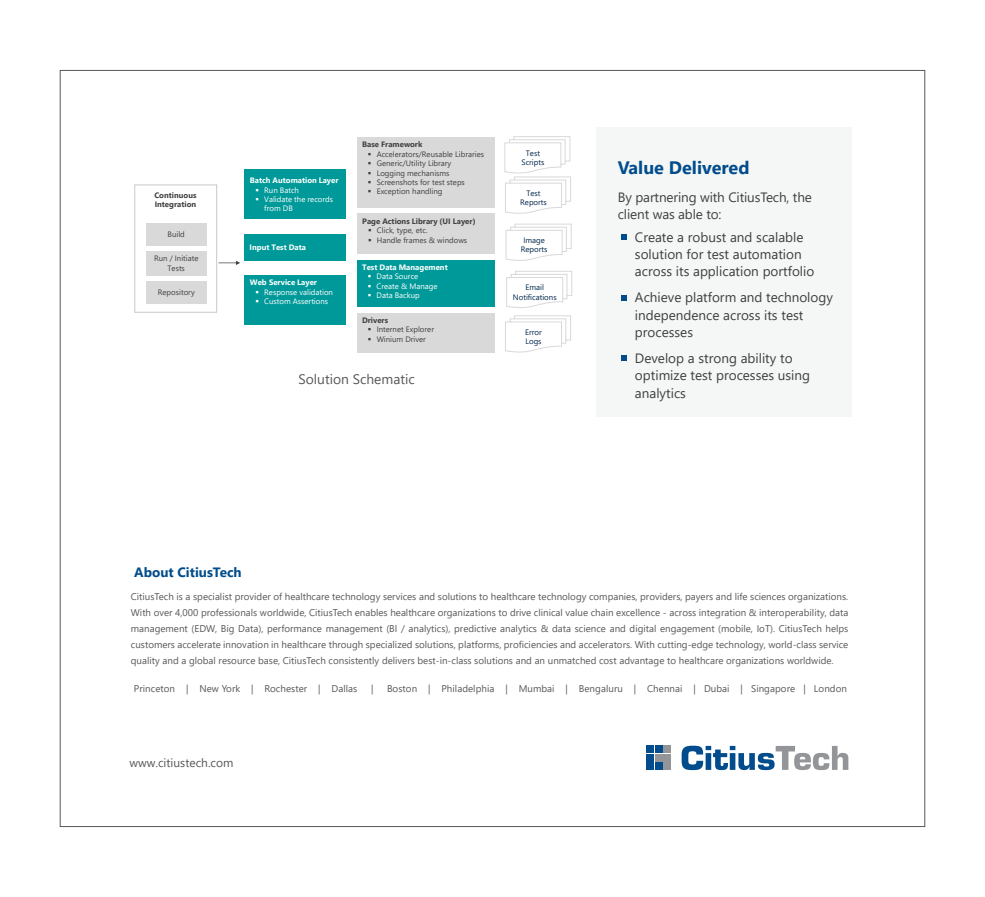
<style>
.page{position:relative;width:985px;height:897px;background:#fff}
.page>*{position:absolute;margin:0;border:0;box-sizing:border-box;transform-origin:0 0}
.t1{font:700 18px "Segoe UI";color:#014c8c}
.t2{font:13.8px "Segoe UI";color:#57585a}
.t3{font:13.5px/17.2px "Segoe UI";color:#3e3e3f}
.t4{font:13.5px/17.2px "Segoe UI";letter-spacing:-.01em;color:#413f41}
.t5{font:700 13.5px "Segoe UI";color:#014c8c}
.t6{font:12px "Segoe UI";color:#57585a}
.t7{font:9.75px/15.9px "Segoe UI";letter-spacing:.005em;color:#57585a;text-align:justify}
.t8{font:7.8px/9.4px "Segoe UI";color:#404040;text-align:center}
.t9{font:7.8px/9.3px "Segoe UI";color:#fff}
.t10{font:700 7.8px/9.4px "Segoe UI";color:#404040}
.t11{font:700 7.8px "Segoe UI";color:#fff}
.t12{font:7.8px/9.4px "Segoe UI";color:#00274c;text-align:center}
</style>
<div class="page">
<div style="left:596px;top:127px;width:255px;height:290px;background:#f5f7f7"></div>
<div style="left:646px;top:763px;width:7px;height:7px;background:#014c8c"></div>
<div style="left:646px;top:746px;width:7px;height:7px;background:#014c8c"></div>
<div style="left:663px;top:746px;width:7px;height:7px;background:#939598"></div>
<div style="left:663px;top:763px;width:7px;height:7px;background:#939598"></div>
<div style="left:655px;top:763px;width:7px;height:7px;background:#014c8c"></div>
<div style="left:655px;top:746px;width:7px;height:7px;background:#014c8c"></div>
<div style="left:646px;top:754px;width:7px;height:7px;background:#014c8c"></div>
<div style="left:663px;top:754px;width:7px;height:7px;background:#939598"></div>
<div style="left:655px;top:754px;width:7px;height:7px;background:#939598"></div>
<svg style="left:681px;top:746px;width:167px;height:24px"></svg>
<svg style="left:621px;top:235px;width:5px;height:5px"></svg>
<svg style="left:621px;top:295px;width:5px;height:6px"></svg>
<svg style="left:621px;top:355px;width:5px;height:6px"></svg>
<div style="left:146px;top:223px;width:61px;height:22px;background:#d9d9d9"></div>
<div style="left:146px;top:251px;width:61px;height:24px;background:#d9d9d9"></div>
<div style="left:146px;top:281px;width:61px;height:22px;background:#d9d9d9"></div>
<div style="left:244px;top:234px;width:102px;height:27px;background:#099"></div>
<div style="left:357px;top:137px;width:137px;height:71px;background:#d9d9d9"></div>
<div style="left:357px;top:260px;width:137px;height:47px;background:#099"></div>
<div style="left:357px;top:214px;width:137px;height:40px;background:#d9d9d9"></div>
<div style="left:357px;top:313px;width:137px;height:39px;background:#d9d9d9"></div>
<div style="left:245px;top:275px;width:101px;height:50px;background:#099"></div>
<div style="left:245px;top:170px;width:101px;height:49px;background:#099"></div>
<svg style="left:218px;top:261px;width:22px;height:4px"></svg>
<div style="left:134px;top:185px;width:83px;height:128px;border:1px solid #c9c9c9"></div>
<svg style="left:504px;top:136px;width:67px;height:78px"></svg>
<svg style="left:505px;top:223px;width:66px;height:38px"></svg>
<svg style="left:505px;top:271px;width:67px;height:82px"></svg>
<p class="t10" style="left:154px;top:190px;width:44px">Continuous<br>Integration</p>
<p class="t8" style="left:167px;top:229px;width:19px">Build</p>
<p class="t8" style="left:154px;top:253px;width:46px">Run / Initiate<br>Tests</p>
<p class="t8" style="left:158px;top:287px;width:38px">Repository</p>
<p class="t11" style="left:250px;top:173px;width:90px">Batch Automation Layer</p>
<p class="t9" style="left:255px;top:185px;width:45px">▪ Run Batch</p>
<p class="t9" style="left:264px;top:194px;width:70px;text-indent:-9px">▪ Validate the records from DB</p>
<p class="t11" style="left:249px;top:240px;width:58px">Input Test Data</p>
<p class="t11" style="left:250px;top:275px;width:69px">Web Service Layer</p>
<p class="t9" style="left:255px;top:287px;width:79px">▪ Response validation</p>
<p class="t9" style="left:255px;top:296px;width:74px">▪ Custom Assertions</p>
<p class="t10" style="left:362px;top:139px;width:62px">Base Framework</p>
<p class="t8" style="left:368px;top:149px;width:118px">▪ Accelerators/Reusable Libraries</p>
<p class="t8" style="left:368px;top:158px;width:85px">▪ Generic/Utility Library</p>
<p class="t8" style="left:368px;top:167px;width:83px">▪ Logging mechanisms</p>
<p class="t8" style="left:368px;top:177px;width:98px">▪ Screenshots for test steps</p>
<p class="t8" style="left:368px;top:186px;width:76px">▪ Exception handling</p>
<p class="t10" style="left:362px;top:216px;width:115px">Page Actions Library (UI Layer)</p>
<p class="t8" style="left:368px;top:225px;width:61px">▪ Click, type, etc.</p>
<p class="t8" style="left:368px;top:234px;width:101px">▪ Handle frames &amp; windows</p>
<p class="t11" style="left:362px;top:260px;width:87px">Test Data Management</p>
<p class="t9" style="left:368px;top:271px;width:52px">▪ Data Source</p>
<p class="t9" style="left:368px;top:281px;width:71px">▪ Create &amp; Manage</p>
<p class="t9" style="left:368px;top:290px;width:53px">▪ Data Backup</p>
<p class="t10" style="left:362px;top:315px;width:28px">Drivers</p>
<p class="t8" style="left:368px;top:324px;width:68px">▪ Internet Explorer</p>
<p class="t8" style="left:368px;top:334px;width:60px">▪ Winium Driver</p>
<h2 class="t2" style="left:298px;top:366px;width:118px">Solution Schematic</h2>
<p class="t12" style="left:521px;top:147px;width:24px">Test<br>Scripts</p>
<p class="t12" style="left:520px;top:188px;width:28px">Test<br>Reports</p>
<p class="t12" style="left:521px;top:235px;width:28px">Image<br>Reports</p>
<p class="t12" style="left:513px;top:282px;width:45px">Email<br>Notifications</p>
<p class="t12" style="left:525px;top:326px;width:18px;text-align:left">Error<br>Logs</p>
<h1 class="t1" style="left:617px;top:150px;width:133px">Value Delivered</h1>
<h3 class="t4" style="left:617px;top:187px;width:195px">By partnering with CitiusTech, the client was able to:</h3>
<h3 class="t3" style="left:635px;top:227px;width:181px">Create a robust and scalable solution for test automation across its application portfolio</h3>
<h3 class="t3" style="left:635px;top:288px;width:199px">Achieve platform and technology independence across its test processes</h3>
<h3 class="t3" style="left:635px;top:348px;width:177px">Develop a strong ability to optimize test processes using analytics</h3>
<h3 class="t5" style="left:134px;top:560px;width:109px">About CitiusTech</h3>
<p class="t7" style="left:131px;top:588px;width:719px">CitiusTech is a specialist provider of healthcare technology services and solutions to healthcare technology companies, providers, payers and life sciences organizations.<br>With over 4,000 professionals worldwide, CitiusTech enables healthcare organizations to drive clinical value chain excellence - across integration &amp; interoperability, data management (EDW, Big Data), performance management (BI / analytics), predictive analytics &amp; data science and digital engagement (mobile, IoT). CitiusTech helps customers accelerate innovation in healthcare through specialized solutions, platforms, proficiencies and accelerators. With cutting-edge technology, world-class service quality and a global resource base, CitiusTech consistently delivers best-in-class solutions and an unmatched cost advantage to healthcare organizations worldwide.</p>
<p class="t7" style="left:134px;top:680px;width:225px">Princeton | New York | Rochester | Dallas</p>
<p class="t7" style="left:371px;top:680px;width:4px">|</p>
<p class="t7" style="left:387px;top:680px;width:461px">Boston | Philadelphia | Mumbai | Bengaluru | Chennai | Dubai | Singapore | London</p>
<p class="t6" style="left:129px;top:751px;width:106px">www.citiustech.com</p>
</div>
